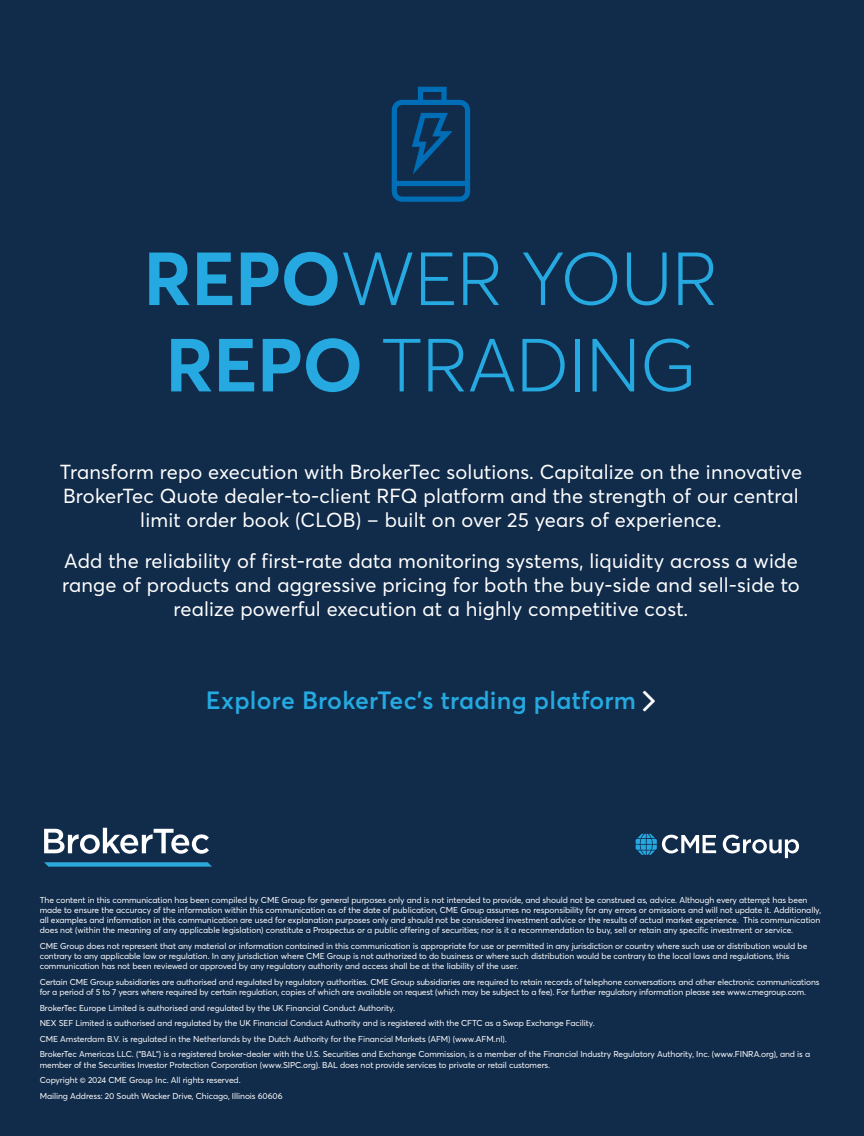
<style>
.page{position:relative;width:864px;height:1136px;background:#fff}
.page>*{position:absolute;margin:0;border:0;box-sizing:border-box;transform-origin:0 0}
.t1{font:300 73.95px/86.2px "Averta";letter-spacing:-.01em;color:#25a9e0}
.t2{font:600 24.6px "Averta";letter-spacing:.01em;color:#25a9e0}
.t3{font:20.1px/24px "Averta";letter-spacing:.01em;color:#fff;text-align:center}
.t4{font:8.4px/10.2px "Averta";letter-spacing:-.01em;color:#fff}
.s1{font-weight:700}
</style>
<div class="page">
<div style="left:0;top:0;width:863px;height:1135px;background:#112b4a"></div>
<svg style="left:391px;top:87px;width:79px;height:115px"></svg>
<svg style="left:722px;top:834px;width:76px;height:24px"></svg>
<svg style="left:635px;top:833px;width:80px;height:21px"></svg>
<svg style="left:44px;top:827px;width:165px;height:26px"></svg>
<svg style="left:44px;top:862px;width:167px;height:4px"></svg>
<h1 class="t1" style="left:143px;top:233px;width:576px"><span class="s1">REPO</span>WER YOUR<br><span class="s1">REPO</span> TRADING</h1>
<h3 class="t3" style="left:60px;top:458px;width:743px">Transform repo execution with BrokerTec solutions. Capitalize on the innovative<br>BrokerTec Quote dealer-to-client RFQ platform and the strength of our central limit order book (CLOB) – built on over 25 years of experience.</h3>
<h3 class="t3" style="left:62px;top:548px;width:738px">Add the reliability of first-rate data monitoring systems, liquidity across a wide range of products and aggressive pricing for both the buy-side and sell-side to realize powerful execution at a highly competitive cost.</h3>
<h2 class="t2" style="left:206px;top:682px;width:431px">Explore BrokerTec’s trading platform</h2>
<p class="t4" style="left:40px;top:894px;width:782px">The content in this communication has been compiled by CME Group for general purposes only and is not intended to provide, and should not be construed as, advice. Although every attempt has been made to ensure the accuracy of the information within this communication as of the date of publication, CME Group assumes no responsibility for any errors or omissions and will not update it. Additionally, all examples and information in this communication are used for explanation purposes only and should not be considered investment advice or the results of actual market experience. This communication does not (within the meaning of any applicable legislation) constitute a Prospectus or a public offering of securities; nor is it a recommendation to buy, sell or retain any specific investment or service.</p>
<p class="t4" style="left:40px;top:940px;width:768px">CME Group does not represent that any material or information contained in this communication is appropriate for use or permitted in any jurisdiction or country where such use or distribution would be contrary to any applicable law or regulation. In any jurisdiction where CME Group is not authorized to do business or where such distribution would be contrary to the local laws and regulations, this communication has not been reviewed or approved by any regulatory authority and access shall be at the liability of the user.</p>
<p class="t4" style="left:40px;top:976px;width:781px">Certain CME Group subsidiaries are authorised and regulated by regulatory authorities. CME Group subsidiaries are required to retain records of telephone conversations and other electronic communications for a period of 5 to 7 years where required by certain regulation, copies of which are available on request (which may be subject to a fee). For further regulatory information please see www.cmegroup.com.</p>
<p class="t4" style="left:40px;top:999px;width:771px;line-height:15.6px">BrokerTec Europe Limited is authorised and regulated by the UK Financial Conduct Authority.<br>NEX SEF Limited is authorised and regulated by the UK Financial Conduct Authority and is registered with the CFTC as a Swap Exchange Facility.<br>CME Amsterdam B.V. is regulated in the Netherlands by the Dutch Authority for the Financial Markets (AFM) (www.AFM.nl).<br>BrokerTec Americas LLC. (“BAL”) is a registered broker-dealer with the U.S. Securities and Exchange Commission, is a member of the Financial Industry Regulatory Authority, Inc. (www.FINRA.org), and is a</p>
<p class="t4" style="left:40px;top:1056px;width:511px;line-height:15.6px">member of the Securities Investor Protection Corporation (www.SIPC.org). BAL does not provide services to private or retail customers.<br>Copyright © 2024 CME Group Inc. All rights reserved.<br>Mailing Address: 20 South Wacker Drive, Chicago, Illinois 60606</p>
</div>
